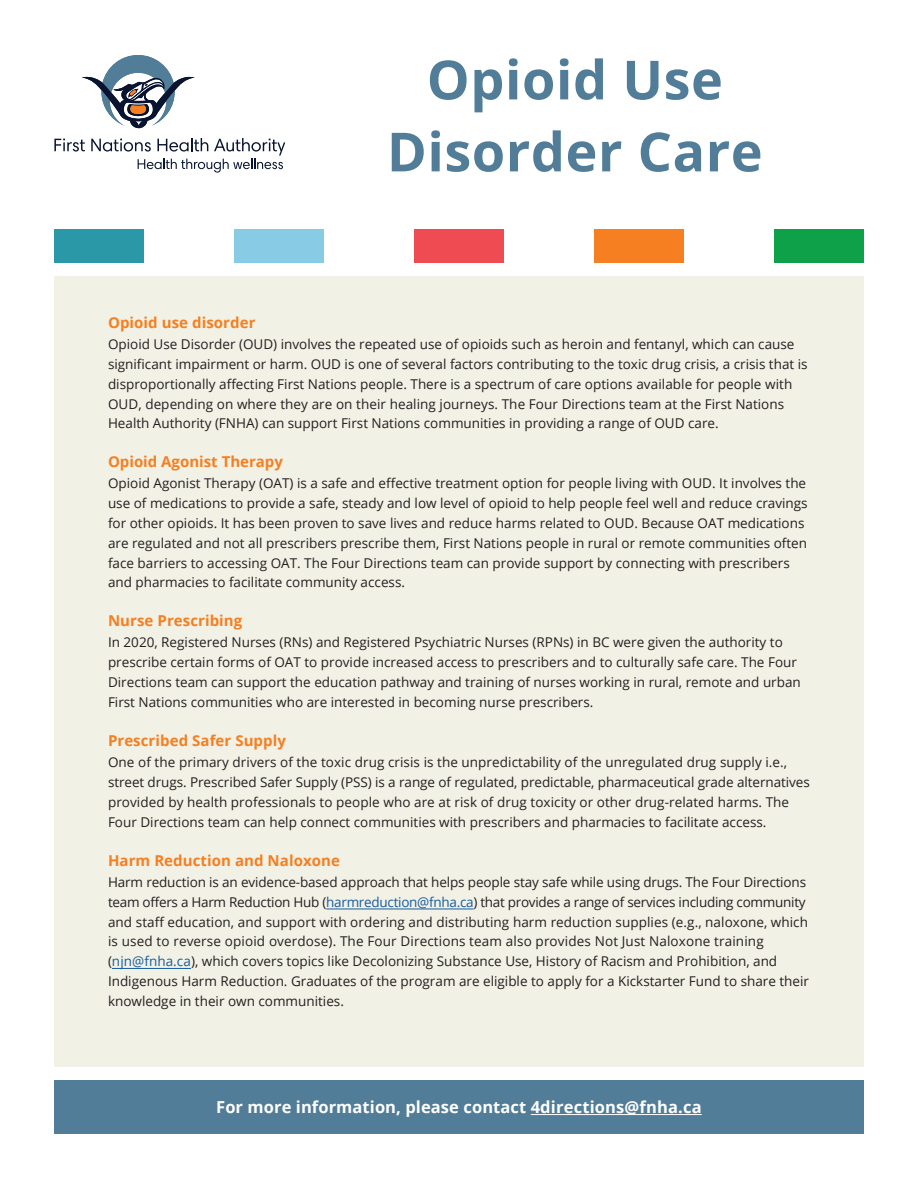
<style>
.page{position:relative;width:918px;height:1188px;background:#fff}
.page>*{position:absolute;margin:0;border:0;box-sizing:border-box;transform-origin:0 0}
.t1{font:700 54px/72px "Open Sans";letter-spacing:.01em;color:#517d98;text-align:center}
.t2{font:700 16.5px "Open Sans";letter-spacing:.005em;color:#fff}
.t3{font:700 15px "Open Sans";letter-spacing:.005em;color:#f57f21}
.t4{font:13.5px/20px "Open Sans";color:#231f20}
.s1{color:#175d9e}
</style>
<div class="page">
<svg style="left:54px;top:139px;width:31px;height:13px"></svg>
<svg style="left:91px;top:138px;width:194px;height:35px"></svg>
<svg style="left:82px;top:55px;width:113px;height:74px"></svg>
<div style="left:54px;top:230px;width:89px;height:33px;background:#2a98a7"></div>
<div style="left:234px;top:230px;width:90px;height:33px;background:#88cbe5"></div>
<div style="left:414px;top:230px;width:90px;height:33px;background:#ef4b52"></div>
<div style="left:594px;top:230px;width:90px;height:33px;background:#f57f21"></div>
<div style="left:775px;top:230px;width:89px;height:33px;background:#0fa14a"></div>
<div style="left:54px;top:276px;width:810px;height:790px;background:#f2f1e6"></div>
<div style="left:54px;top:1080px;width:810px;height:54px;background:#517d98"></div>
<hr style="left:531px;top:1114px;width:171px;height:1px;background:#fff">
<hr style="left:112px;top:968px;width:79px;height:1px;background:#175d9e">
<hr style="left:326px;top:909px;width:148px;height:1px;background:#175d9e">
<h1 class="t1" style="left:387px;top:42px;width:377px">Opioid Use<br>Disorder Care</h1>
<p class="t3" style="left:108px;top:312px;width:149px">Opioid use disorder</p>
<p class="t4" style="left:108px;top:334px;width:701px">Opioid Use Disorder (OUD) involves the repeated use of opioids such as heroin and fentanyl, which can cause significant impairment or harm. OUD is one of several factors contributing to the toxic drug crisis, a crisis that is disproportionally affecting First Nations people. There is a spectrum of care options available for people with OUD, depending on where they are on their healing journeys. The Four Directions team at the First Nations Health Authority (FNHA) can support First Nations communities in providing a range of OUD care.</p>
<p class="t3" style="left:108px;top:451px;width:176px">Opioid Agonist Therapy</p>
<p class="t4" style="left:108px;top:473px;width:701px">Opioid Agonist Therapy (OAT) is a safe and effective treatment option for people living with OUD. It involves the use of medications to provide a safe, steady and low level of opioid to help people feel well and reduce cravings for other opioids. It has been proven to save lives and reduce harms related to OUD. Because OAT medications are regulated and not all prescribers prescribe them, First Nations people in rural or remote communities often face barriers to accessing OAT. The Four Directions team can provide support by connecting with prescribers and pharmacies to facilitate community access.</p>
<p class="t3" style="left:108px;top:610px;width:136px">Nurse Prescribing</p>
<p class="t4" style="left:108px;top:632px;width:694px">In 2020, Registered Nurses (RNs) and Registered Psychiatric Nurses (RPNs) in BC were given the authority to prescribe certain forms of OAT to provide increased access to prescribers and to culturally safe care. The Four Directions team can support the education pathway and training of nurses working in rural, remote and urban First Nations communities who are interested in becoming nurse prescribers.</p>
<p class="t3" style="left:108px;top:730px;width:179px">Prescribed Safer Supply</p>
<p class="t4" style="left:108px;top:752px;width:703px">One of the primary drivers of the toxic drug crisis is the unpredictability of the unregulated drug supply i.e., street drugs. Prescribed Safer Supply (PSS) is a range of regulated, predictable, pharmaceutical grade alternatives provided by health professionals to people who are at risk of drug toxicity or other drug-related harms. The Four Directions team can help connect communities with prescribers and pharmacies to facilitate access.</p>
<p class="t3" style="left:108px;top:850px;width:233px">Harm Reduction and Naloxone</p>
<p class="t4" style="left:108px;top:872px;width:703px">Harm reduction is an evidence-based approach that helps people stay safe while using drugs. The Four Directions team offers a Harm Reduction Hub (<span class="s1">harmreduction@fnha.ca</span>) that provides a range of services including community and staff education, and support with ordering and distributing harm reduction supplies (e.g., naloxone, which is used to reverse opioid overdose). The Four Directions team also provides Not Just Naloxone training (<span class="s1">njn@fnha.ca</span>), which covers topics like Decolonizing Substance Use, History of Racism and Prohibition, and Indigenous Harm Reduction. Graduates of the program are eligible to apply for a Kickstarter Fund to share their knowledge in their own communities.</p>
<p class="t2" style="left:216px;top:1096px;width:487px">For more information, please contact 4directions@fnha.ca</p>
</div>
